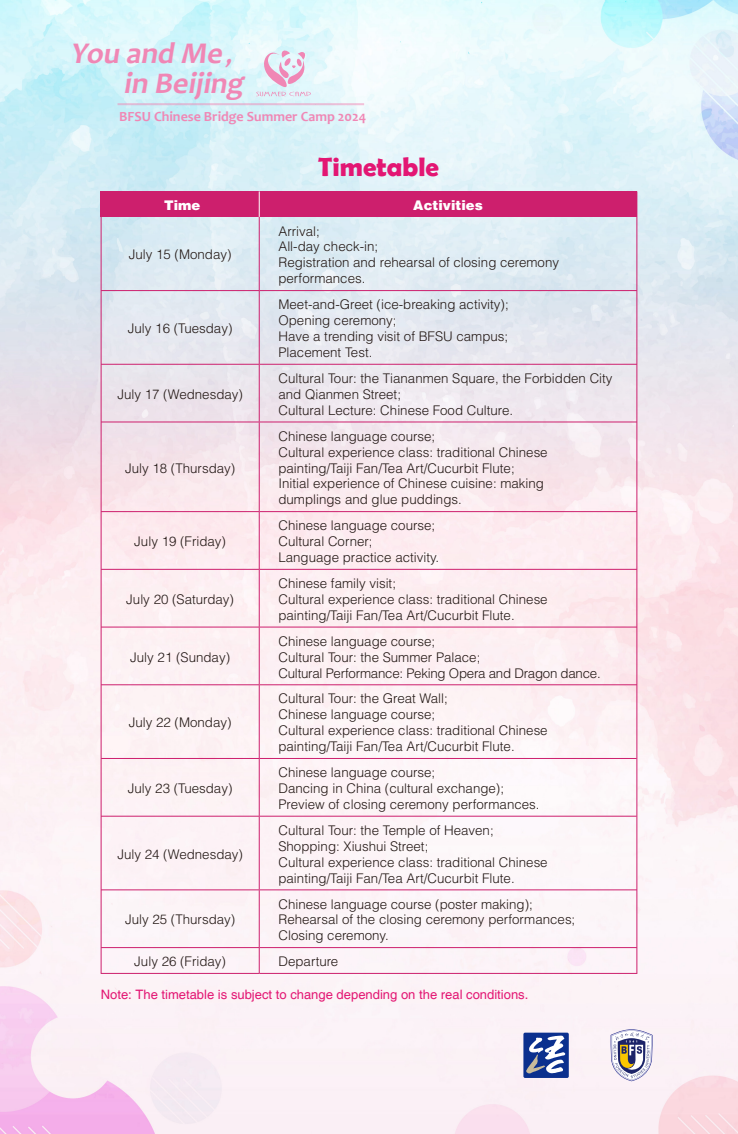
<style>
.page{position:relative;width:738px;height:1134px;background:#fff}
.page>*{position:absolute;margin:0;border:0;box-sizing:border-box;transform-origin:0 0}
.t1{font:italic 700 30.1px/29.7px "Candara";color:#f087b5}
.t2{font:700 26.8px "Berlin Sans FB Demi";color:#e31673}
.t3{font:700 14px "Candara";color:#f087b5}
.t4{font:300 13.3px/16px "Helvetica";color:#231815}
.t5{font:900 13.3px "Helvetica LT Pro";color:#fff}
.t6{font:13px "Helvetica";color:#e31673}
.s1{font-size:23.9px}
</style>
<div class="page">
<img style="left:0;top:0;width:737px;height:1134px">
<div style="left:523px;top:1033px;width:45px;height:45px;background:#0b308e;border-radius:2px"></div>
<svg style="left:526px;top:1035px;width:38px;height:38px"></svg>
<svg style="left:610px;top:1029px;width:42px;height:52px"></svg>
<svg style="left:256px;top:49px;width:55px;height:47px;background:#e3dbea"></svg>
<hr style="left:117px;top:103px;width:247px;height:2px;background:#f087b5">
<div style="left:259px;top:191px;width:377px;height:26px;background:#cd1f6d"></div>
<div style="left:101px;top:191px;width:158px;height:26px;background:#cd1f6d"></div>
<hr style="left:101px;top:191px;width:1px;height:782px;background:#cd1f6d">
<hr style="left:259px;top:216px;width:1px;height:74px;background:#cd1f6d">
<hr style="left:636px;top:191px;width:1px;height:782px;background:#cd1f6d">
<hr style="left:101px;top:290px;width:158px;height:1px;background:#cd1f6d">
<hr style="left:259px;top:290px;width:377px;height:1px;background:#cd1f6d">
<hr style="left:259px;top:291px;width:1px;height:73px;background:#cd1f6d">
<hr style="left:101px;top:364px;width:158px;height:1px;background:#cd1f6d">
<hr style="left:259px;top:364px;width:377px;height:1px;background:#cd1f6d">
<hr style="left:259px;top:365px;width:1px;height:57px;background:#cd1f6d">
<hr style="left:101px;top:422px;width:158px;height:1px;background:#cd1f6d">
<hr style="left:259px;top:422px;width:377px;height:1px;background:#cd1f6d">
<hr style="left:259px;top:422px;width:1px;height:89px;background:#cd1f6d">
<hr style="left:101px;top:511px;width:158px;height:1px;background:#cd1f6d">
<hr style="left:259px;top:511px;width:377px;height:1px;background:#cd1f6d">
<hr style="left:259px;top:512px;width:1px;height:57px;background:#cd1f6d">
<hr style="left:101px;top:569px;width:158px;height:1px;background:#cd1f6d">
<hr style="left:259px;top:569px;width:377px;height:1px;background:#cd1f6d">
<hr style="left:259px;top:570px;width:1px;height:57px;background:#cd1f6d">
<hr style="left:101px;top:627px;width:158px;height:1px;background:#cd1f6d">
<hr style="left:259px;top:627px;width:377px;height:1px;background:#cd1f6d">
<hr style="left:259px;top:627px;width:1px;height:57px;background:#cd1f6d">
<hr style="left:101px;top:684px;width:158px;height:1px;background:#cd1f6d">
<hr style="left:259px;top:684px;width:377px;height:1px;background:#cd1f6d">
<hr style="left:259px;top:685px;width:1px;height:73px;background:#cd1f6d">
<hr style="left:101px;top:758px;width:158px;height:1px;background:#cd1f6d">
<hr style="left:259px;top:758px;width:377px;height:1px;background:#cd1f6d">
<hr style="left:259px;top:759px;width:1px;height:57px;background:#cd1f6d">
<hr style="left:101px;top:816px;width:158px;height:1px;background:#cd1f6d">
<hr style="left:259px;top:816px;width:377px;height:1px;background:#cd1f6d">
<hr style="left:259px;top:816px;width:1px;height:73px;background:#cd1f6d">
<hr style="left:101px;top:889px;width:158px;height:1px;background:#cd1f6d">
<hr style="left:259px;top:889px;width:377px;height:1px;background:#cd1f6d">
<hr style="left:259px;top:890px;width:1px;height:57px;background:#cd1f6d">
<hr style="left:101px;top:947px;width:158px;height:1px;background:#cd1f6d">
<hr style="left:259px;top:947px;width:377px;height:1px;background:#cd1f6d">
<svg style="left:259px;top:948px;width:1px;height:25px"></svg>
<hr style="left:101px;top:973px;width:158px;height:1px;background:#cd1f6d">
<hr style="left:259px;top:973px;width:377px;height:1px;background:#cd1f6d">
<svg style="left:259px;top:191px;width:1px;height:26px"></svg>
<h1 class="t1" style="left:123px;top:38px;width:127px;text-indent:-53px">You and Me <span class="s1">, </span>in Beijing</h1>
<p class="t3" style="left:119px;top:107px;width:248px">BFSU Chinese Bridge Summer Camp 2024</p>
<h2 class="t2" style="left:318px;top:151px;width:122px">Timetable</h2>
<p class="t5" style="left:164px;top:196px;width:38px">Time</p>
<p class="t5" style="left:413px;top:196px;width:71px">Activities</p>
<p class="t4" style="left:129px;top:246px;width:104px">July 15 (Monday)</p>
<p class="t4" style="left:278px;top:222px;width:282px">Arrival;<br>All-day check-in;<br>Registration and rehearsal of closing ceremony performances.</p>
<p class="t4" style="left:128px;top:320px;width:106px">July 16 (Tuesday)</p>
<p class="t4" style="left:117px;top:386px;width:127px">July 17 (Wednesday)</p>
<p class="t4" style="left:125px;top:459px;width:112px">July 18 (Thursday)</p>
<p class="t4" style="left:134px;top:533px;width:93px">July 19 (Friday)</p>
<p class="t4" style="left:126px;top:591px;width:109px">July 20 (Saturday)</p>
<p class="t4" style="left:130px;top:648px;width:101px">July 21 (Sunday)</p>
<p class="t4" style="left:129px;top:714px;width:104px">July 22 (Monday)</p>
<p class="t4" style="left:128px;top:780px;width:106px">July 23 (Tuesday)</p>
<p class="t4" style="left:117px;top:846px;width:127px">July 24 (Wednesday)</p>
<p class="t4" style="left:125px;top:911px;width:112px">July 25 (Thursday)</p>
<p class="t4" style="left:278px;top:296px;width:231px">Meet-and-Greet (ice-breaking activity);<br>Opening ceremony;<br>Have a trending visit of BFSU campus;<br>Placement Test.</p>
<p class="t4" style="left:278px;top:370px;width:335px">Cultural Tour: the Tiananmen Square, the Forbidden City and Qianmen Street;<br>Cultural Lecture: Chinese Food Culture.</p>
<p class="t4" style="left:278px;top:427px;width:270px">Chinese language course;<br>Cultural experience class: traditional Chinese painting/Taiji Fan/Tea Art/Cucurbit Flute; Initial experience of Chinese cuisine: making dumplings and glue puddings.</p>
<p class="t4" style="left:278px;top:517px;width:162px">Chinese language course;<br>Cultural Corner;<br>Language practice activity.</p>
<p class="t4" style="left:278px;top:575px;width:270px">Chinese family visit;<br>Cultural experience class: traditional Chinese painting/Taiji Fan/Tea Art/Cucurbit Flute.</p>
<p class="t4" style="left:278px;top:633px;width:323px">Chinese language course;<br>Cultural Tour: the Summer Palace;<br>Cultural Performance: Peking Opera and Dragon dance.</p>
<p class="t4" style="left:278px;top:690px;width:270px">Cultural Tour: the Great Wall;<br>Chinese language course;<br>Cultural experience class: traditional Chinese painting/Taiji Fan/Tea Art/Cucurbit Flute.</p>
<p class="t4" style="left:278px;top:764px;width:262px">Chinese language course;<br>Dancing in China (cultural exchange);<br>Preview of closing ceremony performances.</p>
<p class="t4" style="left:278px;top:822px;width:270px">Cultural Tour: the Temple of Heaven; Shopping: Xiushui Street;<br>Cultural experience class: traditional Chinese painting/Taiji Fan/Tea Art/Cucurbit Flute.</p>
<p class="t4" style="left:278px;top:895px;width:298px">Chinese language course (poster making);<br>Rehearsal of the closing ceremony performances;<br>Closing ceremony.</p>
<p class="t4" style="left:134px;top:953px;width:93px">July 26 (Friday)</p>
<p class="t4" style="left:278px;top:953px;width:61px">Departure</p>
<p class="t6" style="left:101px;top:987px;width:429px">Note: The timetable is subject to change depending on the real conditions.</p>
</div>
